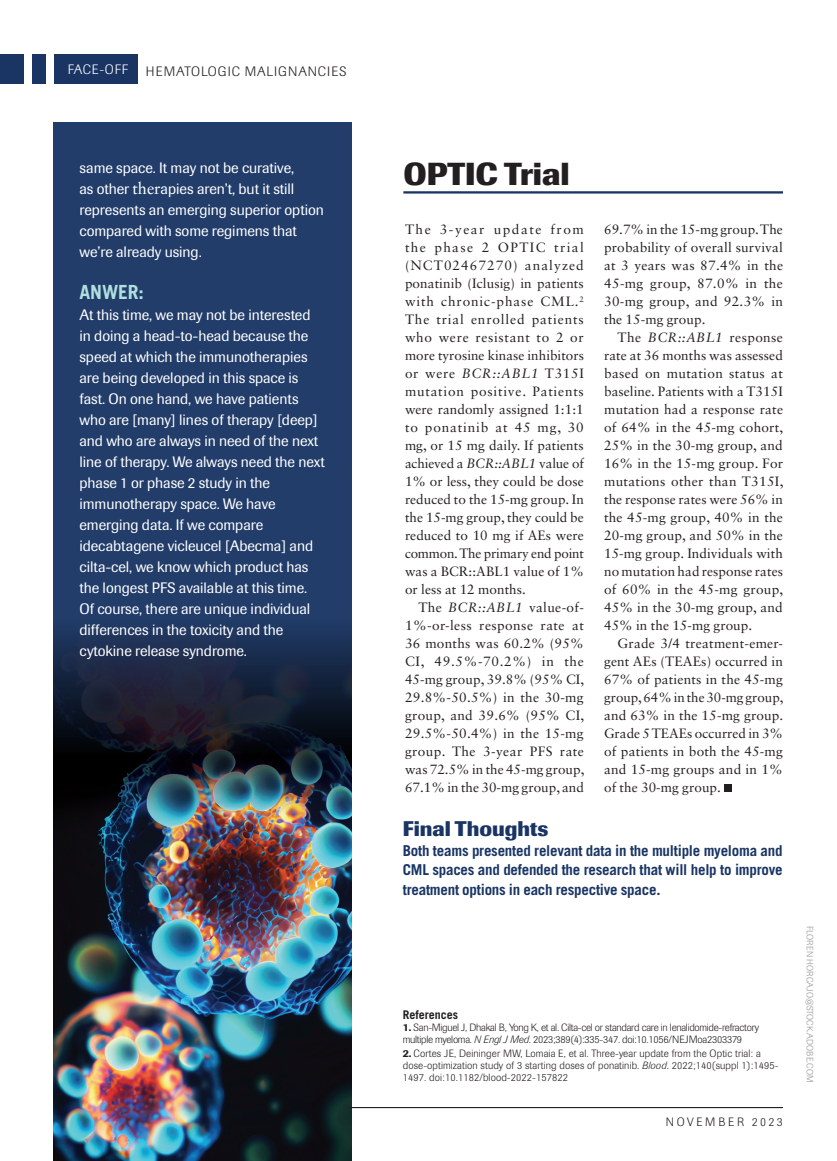
<style>
.page{position:relative;width:837px;height:1161px;background:#fff}
.page>*{position:absolute;margin:0;border:0;box-sizing:border-box;transform-origin:0 0}
.Face-Off_Subhead_Bol{font:700 31.5px "Imago";color:#231f20}
.Subhead{font:700 21px "Imago";color:#1a3564}
.BC_Q_A{font:700 19.5px "Trade Gothic LT Std";letter-spacing:-.005em;color:#b0dfdf}
.BC_Q_A-2{font:15px/21px "Imago";letter-spacing:-.005em;color:#fff}
.Text_No_Indent{font:700 15px/19.5px "Trade Gothic LT Std";letter-spacing:-.015em;color:#1a3564;text-align:justify}
.Text_Indent{font:13.5px/18px "Sabon LT Std";letter-spacing:.01em;color:#231f20;text-align:justify}
.Text_No_Indent-2{font:13.5px/18px "Sabon LT Std";letter-spacing:.005em;color:#231f20;text-align:justify}
.t1{font:300 13.5px "Imago";letter-spacing:.07em;color:#231f20}
.t2{font:300 13.5px "Imago";letter-spacing:.06em;color:#fff}
.t3{font:300 12px "Imago";letter-spacing:.22em;color:#231f20}
.References_head{font:700 12px "Trade Gothic LT Std";color:#231f20}
.References{font:300 10.5px/12px "Imago";letter-spacing:.01em;color:#231f20}
.References-2{font:300 10.5px/12px "Imago";letter-spacing:-.025em;color:#231f20}
.t4{font:300 9px "Imago";letter-spacing:.02em;color:#939598}
.s1{font-family:"Sabon LT Std";font-size:16.5px}
.s2{font-style:italic}
.s3{font-weight:500}
</style>
<div class="page">
<div style="left:54px;top:54px;width:83px;height:30px;background:#1a3564"></div>
<div style="left:0;top:54px;width:24px;height:30px;background:#1a3564"></div>
<div style="left:32px;top:54px;width:13px;height:30px;background:#1a3564"></div>
<img style="left:54px;top:754px;width:298px;height:407px">
<svg style="left:54px;top:123px;width:298px;height:631px;background:#203760"></svg>
<hr style="left:403px;top:191px;width:380px;height:3px;background:#1a3564">
<hr style="left:348px;top:1107px;width:435px;height:1px;background:#231f20">
<div style="left:724px;top:784px;width:8px;height:8px;background:#231f20"></div>
<p class="t2" style="left:68px;top:61px;width:62px">FACE-OFF</p>
<p class="t1" style="left:146px;top:63px;width:202px">HEMATOLOGIC MALIGNANCIES</p>
<p class="BC_Q_A-2" style="left:80px;top:158px;width:246px">same space. It may not be curative,<br>as other <span class="s1">ther</span>apies aren’t, but it still represents an emerging superior option compared with some regimens that we’re already using.</p>
<p class="BC_Q_A" style="left:80px;top:280px;width:66px">ANWER:</p>
<p class="BC_Q_A-2" style="left:80px;top:305px;width:247px">At this time, we may not be interested in doing a head-to-head because the speed at which the immunotherapies are being developed in this space is fast. On one hand, we have patients who are [many] lines of therapy [deep] and who are always in need of the next line of therapy. We always need the next phase 1 or phase 2 study in the immunotherapy space. We have emerging data. If we compare idecabtagene vicleucel [Abecma] and cilta-cel, we know which product has the longest PFS available at this time.<br>Of course, there are unique individual differences in the toxicity and the cytokine release syndrome.</p>
<p class="Face-Off_Subhead_Bol" style="left:403px;top:154px;width:168px">OPTIC Trial</p>
<p class="Text_No_Indent-2" style="left:405px;top:220px;width:180px">The 3-year update from the phase 2 OPTIC trial (NCT02467270) analyzed ponatinib (Iclusig) in patients with chronic-phase CML.<sup>2<br></sup>The trial enrolled patients who were resistant to 2 or more tyrosine kinase inhibitors or were <span class="s2">BCR::ABL1</span> T315I mutation positive. Patients were randomly assigned 1:1:1 to ponatinib at 45 mg, 30 mg, or 15 mg daily. If patients achieved a <span class="s2">BCR::ABL1</span> value of 1% or less, they could be dose reduced to the 15-mg group. In the 15-mg group, they could be reduced to 10 mg if AEs were common. The primary end point was a BCR::ABL1 value of 1% or less at 12 months.</p>
<p class="Text_Indent" style="left:405px;top:598px;width:181px;text-indent:14px">The <span class="s2">BCR::ABL1</span> value-of-1%-or-less response rate at 36 months was 60.2% (95% CI, 49.5%-70.2%) in the 45-mg group, 39.8% (95% CI, 29.8%-50.5%) in the 30-mg group, and 39.6% (95% CI, 29.5%-50.4%) in the 15-mg group. The 3-year PFS rate was 72.5% in the 45-mg group, 67.1% in the 30-mg group, and</p>
<p class="Text_Indent" style="left:604px;top:220px;width:180px">69.7% in the 15-mg group. The probability of overall survival at 3 years was 87.4% in the 45-mg group, 87.0% in the 30-mg group, and 92.3% in the 15-mg group.</p>
<p class="Text_Indent" style="left:604px;top:328px;width:181px;text-indent:14px">The <span class="s2">BCR::ABL1</span> response rate at 36 months was assessed based on mutation status at baseline. Patients with a T315I mutation had a response rate of 64% in the 45-mg cohort, 25% in the 30-mg group, and 16% in the 15-mg group. For mutations other than T315I, the response rates were 56% in the 45-mg group, 40% in the 20-mg group, and 50% in the 15-mg group. Individuals with no mutation had response rates of 60% in the 45-mg group, 45% in the 30-mg group, and 45% in the 15-mg group.</p>
<p class="Text_Indent" style="left:604px;top:634px;width:181px;text-indent:14px">Grade 3/4 treatment-emer&shy;gent AEs (TEAEs) occurred in 67% of patients in the 45-mg group, 64% in the 30-mg group, and 63% in the 15-mg group.<br>Grade 5 TEAEs occurred in 3% of patients in both the 45-mg and 15-mg groups and in 1% of the 30-mg group.</p>
<p class="Subhead" style="left:403px;top:816px;width:147px">Final Thoughts</p>
<p class="Text_No_Indent" style="left:403px;top:840px;width:381px">Both teams presented relevant data in the multiple myeloma and CML spaces and defended the research that will help to improve treatment options in each respective space.</p>
<p class="References_head" style="left:403px;top:1007px;width:57px">References</p>
<p class="References-2" style="left:403px;top:1021px;width:358px"><span class="s3">1.</span> San-Miguel J, Dhakal B, Yong K, et al. Cilta-cel or standard care in lenalidomide-refractory multiple myeloma. <span class="s2">N Engl J Med</span>. 2023;389(4):335-347. doi:10.1056/NEJMoa2303379</p>
<p class="References" style="left:403px;top:1048px;width:377px"><span class="s3">2.</span> Cortes JE, Deininger MW, Lomaia E, et al. Three-year update from the Optic trial: a dose-optimization study of 3 starting doses of ponatinib. <span class="s2">Blood</span>. 2022;140(suppl 1):1495-<br>1497. doi:10.1182/blood-2022-157822</p>
<p class="t3" style="left:666px;top:1115px;width:119px">november 2023</p>
<p class="t4" style="left:815px;top:926px;width:157px;rotate:90deg">FLOREN HORCAJO@STOCK.ADOBE.COM</p>
</div>
